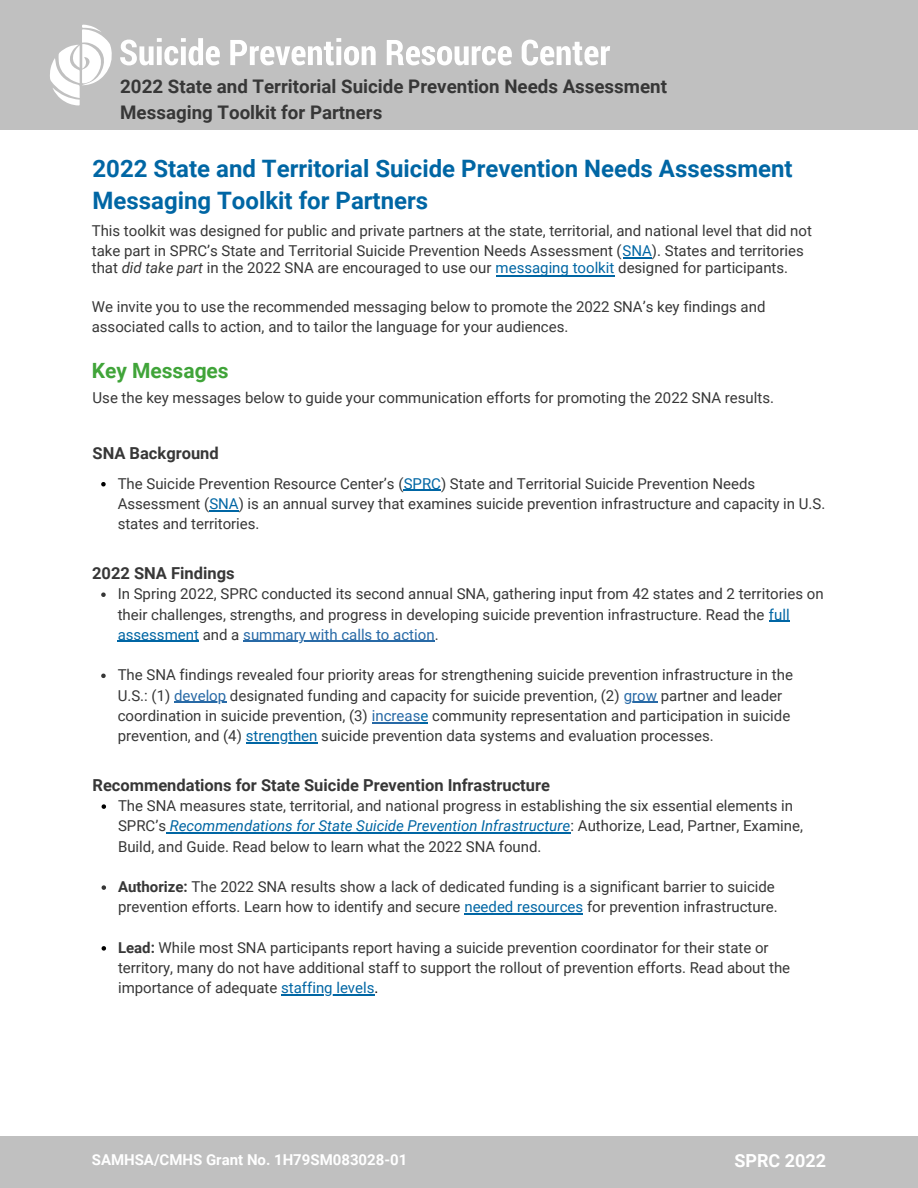
<style>
.page{position:relative;width:918px;height:1188px;background:#fff}
.page>*{position:absolute;margin:0;border:0;box-sizing:border-box;transform-origin:0 0}
.t1{font:700 24px/32.7px "Roboto";color:#0066a4}
.t2{font:700 21px "Roboto";color:#40a439}
.t3{font:700 18.75px/25.8px "Roboto";color:#373737}
.t4{font:700 18px "Roboto";color:#fff}
.t5{font:700 16.5px "Roboto";color:#373737}
.t6{font:15px/20.2px "Roboto";color:#373737}
.t7{font:700 15px "Roboto";color:#fff}
.s1{color:#0066a4}
.s2{font-style:italic}
.s3{font-style:inherit}
.s4{color:#2769a6}
.s5{font-style:italic;color:#0066a4}
.s6{font-weight:700}
.s7{color:#363636}
.s8{color:#000}
</style>
<div class="page">
<div style="left:0;top:0;width:918px;height:129px;background:#c0c0c0"></div>
<svg style="left:50px;top:25px;width:62px;height:81px"></svg>
<svg style="left:120px;top:38px;width:100px;height:28px"></svg>
<svg style="left:230px;top:38px;width:146px;height:28px"></svg>
<svg style="left:387px;top:40px;width:125px;height:25px"></svg>
<svg style="left:522px;top:40px;width:88px;height:26px"></svg>
<div style="left:0;top:1137px;width:918px;height:51px;background:#c0c0c0"></div>
<svg style="left:101px;top:482px;width:5px;height:4px"></svg>
<hr style="left:404px;top:490px;width:37px;height:1px;background:#0066a4">
<hr style="left:209px;top:510px;width:30px;height:1px;background:#0066a4">
<svg style="left:101px;top:592px;width:5px;height:5px"></svg>
<svg style="left:769px;top:621px;width:21px;height:1px"></svg>
<hr style="left:118px;top:641px;width:81px;height:1px;background:#0066a4">
<hr style="left:243px;top:641px;width:192px;height:1px;background:#2769a6">
<svg style="left:101px;top:674px;width:5px;height:4px"></svg>
<hr style="left:174px;top:702px;width:52px;height:1px;background:#2769a6">
<hr style="left:624px;top:702px;width:33px;height:1px;background:#2769a6">
<hr style="left:372px;top:722px;width:49px;height:1px;background:#2769a6">
<hr style="left:246px;top:742px;width:72px;height:1px;background:#0066a4">
<svg style="left:102px;top:804px;width:4px;height:5px"></svg>
<hr style="left:166px;top:832px;width:405px;height:2px;background:#0066a4">
<svg style="left:102px;top:885px;width:4px;height:5px"></svg>
<hr style="left:464px;top:913px;width:119px;height:2px;background:#0066a4">
<svg style="left:102px;top:946px;width:4px;height:5px"></svg>
<hr style="left:281px;top:994px;width:94px;height:2px;background:#0066a4">
<svg style="left:623px;top:258px;width:29px;height:1px"></svg>
<hr style="left:496px;top:275px;width:118px;height:2px;background:#0066a4">
<p class="t3" style="left:120px;top:73px;width:548px">2022 State and Territorial Suicide Prevention Needs Assessment<br>Messaging Toolkit for Partners</p>
<h1 class="t1" style="left:93px;top:152px;width:701px">2022 State and Territorial Suicide Prevention Needs Assessment<br>Messaging Toolkit for Partners</h1>
<p class="t6" style="left:92px;top:220px;width:722px">This toolkit was designed for public and private partners at the state, territorial, and national level that did not take part in SPRC’s State and Territorial Suicide Prevention Needs Assessment (<span class="s1">SNA</span>). States and territories</p>
<p class="t6" style="left:92px;top:258px;width:698px">that <span class="s2">did take part</span> in the 2022 SNA are encouraged to use our <span class="s1">messaging toolkit</span> designed for participants.</p>
<p class="t6" style="left:92px;top:297px;width:675px">We invite you to use the recommended messaging below to promote the 2022 SNA’s key findings and associated calls to action<span class="s3">,</span> and <span class="s3">to</span> tailor the language for your audiences.</p>
<h2 class="t2" style="left:92px;top:358px;width:138px">Key Messages</h2>
<p class="t6" style="left:93px;top:388px;width:683px">Use the key messages below to guide your communication efforts for promoting the 2022 SNA results.</p>
<p class="t5" style="left:93px;top:443px;width:128px">SNA Background</p>
<p class="t6" style="left:118px;top:473px;width:709px">The Suicide Prevention Resource Center’s (<span class="s1">SPRC</span>) State and Territorial Suicide Prevention Needs<br>Assessment (<span class="s1">SNA</span>) is an annual survey that examines suicide prevention infrastructure and capacity in U.S. states and territories.</p>
<p class="t5" style="left:92px;top:564px;width:144px">2022 SNA Findings</p>
<p class="t6" style="left:118px;top:584px;width:708px">In Spring 2022, SPRC conducted its second annual SNA, gathering input from 42 states and 2 territories on their challenges, strengths, and progress in developing suicide prevention infrastructure. Read the <span class="s1">full assessment</span> and a <span class="s4">summary with calls to action</span>.</p>
<p class="t6" style="left:118px;top:665px;width:677px">The SNA findings revealed four priority areas for strengthening suicide prevention infrastructure in the U.S.: (1) <span class="s4">develop</span> designated funding and capacity for suicide prevention, (2) <span class="s4">grow</span> partner and leader coordination in suicide prevention, (3) <span class="s4">increas</span><span class="s1">e</span> community representation and participation in suicide prevention, and (4) <span class="s1">strengthen</span> suicide prevention data systems and evaluation processes.</p>
<p class="t5" style="left:93px;top:776px;width:459px">Recommendations for State Suicide Prevention Infrastructure</p>
<p class="t6" style="left:118px;top:796px;width:686px">The SNA measures state, territorial, and national progress in establishing the six essential elements in<br>SPRC’s <span class="s5">Recommendations for State Suicide Prevention Infrastructure</span>: Authorize, Lead, Partner, Examine,<br>Build, and Guide. Read below to learn what the 2022 SNA found.</p>
<p class="t6" style="left:118px;top:877px;width:661px"><span class="s6">Authorize:</span> The 2022 SNA results show a lack of dedicated funding is a significant barrier to suicide prevention efforts. Learn how to identify and secure <span class="s1">needed resources</span> <span class="s7">for prevention infrastructure.</span></p>
<p class="t6" style="left:118px;top:938px;width:674px"><span class="s6">Lead:</span> While most SNA participants report having a suicide prevention coordinator for their state or territory, many do not have additional staff to support the rollout of prevention efforts. Read about the importance of adequate <span class="s1">staffing levels</span><span class="s8">.</span></p>
<p class="t7" style="left:92px;top:1151px;width:317px">SAMHSA/CMHS Grant No. 1H79SM083028-01</p>
<p class="t4" style="left:734px;top:1150px;width:93px">SPRC 2022</p>
</div>
